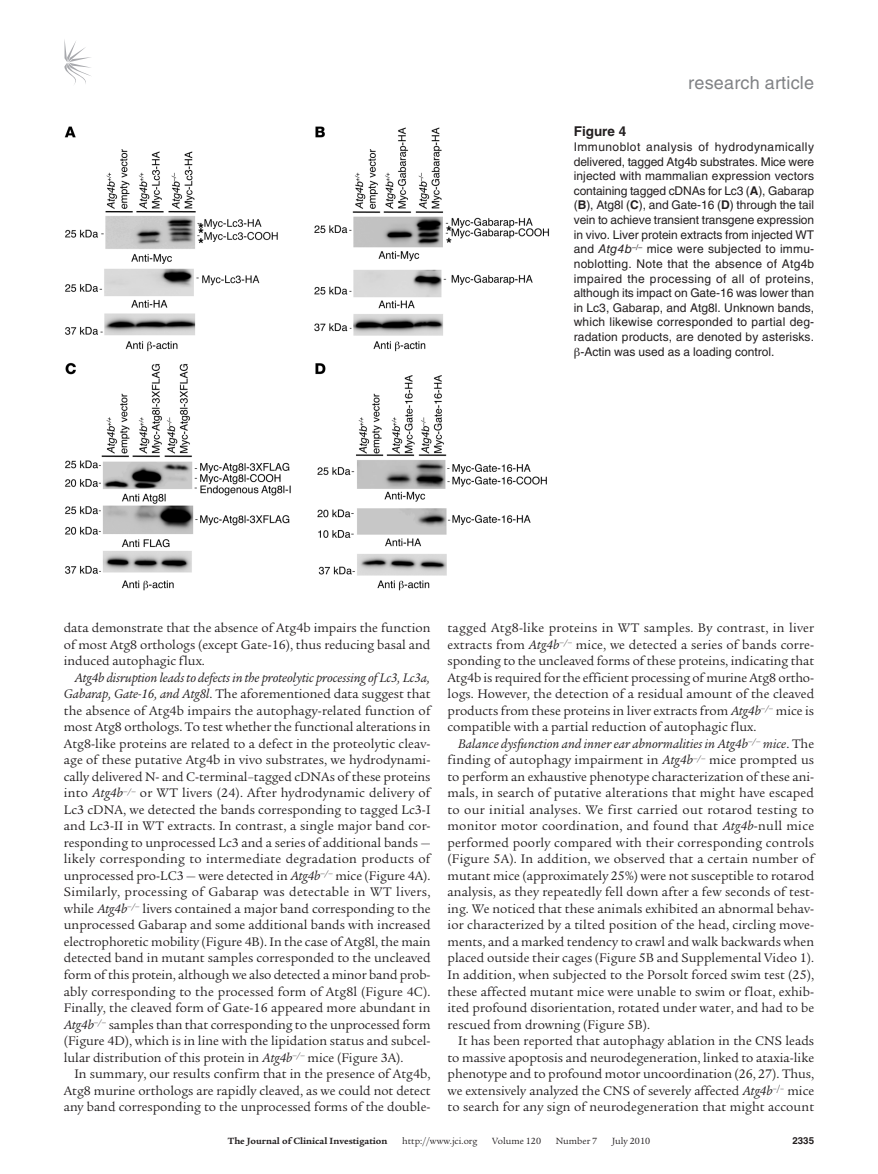
<style>
.page{position:relative;width:878px;height:1174px;background:#fff}
.page>*{position:absolute;margin:0;border:0;box-sizing:border-box;transform-origin:0 0}
.t1{font:18px "Helvetica LT Std";letter-spacing:.01em;color:#808285}
.t2{font:13.5px/16.5px "Legacy Serif Std";color:#231f20;text-align:justify}
.t3{font:700 13.5px "Helvetica LT Std";color:#231f20}
.t4{font:12px "Helvetica LT Std";color:#231f20}
.t5{font:12px "Helvetica LT Std";letter-spacing:.03em;color:#231f20}
.t6{font:12px "Helvetica LT Std";letter-spacing:.035em;color:#231f20}
.t7{font:12px "Helvetica LT Std";letter-spacing:.02em;color:#231f20}
.t8{font:9.75px "Legacy Serif Std";color:#231f20}
.t9{font:700 9.75px "Legacy Serif Std";color:#231f20}
.t10{font:700 9.75px "Helvetica LT Std";color:#231f20}
.s1{font-weight:700}
.s2{font-style:italic}
</style>
<div class="page">
<svg style="left:64px;top:39px;width:27px;height:45px"></svg>
<img style="left:64px;top:126px;width:485px;height:465px">
<h1 class="t1" style="left:688px;top:72px;width:127px">research article</h1>
<p class="t3" style="left:573px;top:123px;width:54px">Figure 4</p>
<p class="t6" style="left:573px;top:140px;width:242px">Immunoblot analysis of hydrodynamically</p>
<p class="t4" style="left:573px;top:154px;width:242px">delivered, tagged Atg4b substrates. Mice were</p>
<p class="t4" style="left:573px;top:169px;width:242px">injected with mammalian expression vectors</p>
<p class="t4" style="left:573px;top:184px;width:242px">containing tagged cDNAs for Lc3 (<span class="s1">A</span>), Gabarap</p>
<p class="t4" style="left:573px;top:198px;width:242px">(<span class="s1">B</span>), Atg8l (<span class="s1">C</span>), and Gate-16 (<span class="s1">D</span>) through the tail</p>
<p class="t4" style="left:573px;top:213px;width:242px">vein to achieve transient transgene expression</p>
<p class="t4" style="left:573px;top:227px;width:242px">in vivo. Liver protein extracts from injected WT</p>
<p class="t4" style="left:573px;top:242px;width:242px">and <span class="s2">Atg4b</span><sup>–/–</sup> mice were subjected to immu-</p>
<p class="t7" style="left:573px;top:257px;width:242px">noblotting. Note that the absence of Atg4b</p>
<p class="t5" style="left:573px;top:271px;width:242px">impaired the processing of all of proteins,</p>
<p class="t4" style="left:573px;top:286px;width:242px">although its impact on Gate-16 was lower than</p>
<p class="t4" style="left:573px;top:301px;width:242px">in Lc3, Gabarap, and Atg8l. Unknown bands,</p>
<p class="t4" style="left:573px;top:315px;width:242px">which likewise corresponded to partial deg-</p>
<p class="t4" style="left:573px;top:330px;width:242px">radation products, are denoted by asterisks.</p>
<p class="t4" style="left:580px;top:344px;width:195px">-Actin was used as a loading control.</p>
<p class="t2" style="left:64px;top:620px;width:368px">data demonstrate that the absence of Atg4b impairs the function of most Atg8 orthologs (except Gate-16), thus reducing basal and induced autophagic flux.</p>
<p class="t2" style="left:64px;top:669px;width:368px;text-indent:11px"><span class="s2">Atg4b disruption leads to defects in the proteolytic processing of Lc3, Lc3a, Gabarap, Gate-16, and Atg8l</span>. The aforementioned data suggest that the absence of Atg4b impairs the autophagy-related function of most Atg8 orthologs. To test whether the functional alterations in Atg8-like proteins are related to a defect in the proteolytic cleav&shy;age of these putative Atg4b in vivo substrates, we hydrodynami&shy;cally delivered N- and C-terminal–tagged cDNAs of these proteins into <span class="s2">Atg4b</span><sup>–/–</sup> or WT livers (24). After hydrodynamic delivery of Lc3 cDNA, we detected the bands corresponding to tagged Lc3-I and Lc3-II in WT extracts. In contrast, a single major band cor&shy;responding to unprocessed Lc3 and a series of additional bands — likely corresponding to intermediate degradation products of unprocessed pro-LC3 — were detected in <span class="s2">Atg4b</span><sup>–/–</sup> mice (Figure 4A).<br>Similarly, processing of Gabarap was detectable in WT livers, while <span class="s2">Atg4b</span><sup>–/–</sup> livers contained a major band corresponding to the unprocessed Gabarap and some additional bands with increased electrophoretic mobility (Figure 4B). In the case of Atg8l, the main detected band in mutant samples corresponded to the uncleaved form of this protein, although we also detected a minor band prob&shy;ably corresponding to the processed form of Atg8l (Figure 4C).<br>Finally, the cleaved form of Gate-16 appeared more abundant in <span class="s2">Atg4b</span><sup>–/–</sup> samples than that corresponding to the unprocessed form (Figure 4D), which is in line with the lipidation status and subcel&shy;lular distribution of this protein in <span class="s2">Atg4b</span><sup>–/–</sup> mice (Figure 3A).</p>
<p class="t2" style="left:64px;top:1065px;width:368px;text-indent:11px">In summary, our results confirm that in the presence of Atg4b, Atg8 murine orthologs are rapidly cleaved, as we could not detect any band corresponding to the unprocessed forms of the double-</p>
<p class="t2" style="left:447px;top:620px;width:368px">tagged Atg8-like proteins in WT samples. By contrast, in liver extracts from <span class="s2">Atg4b</span><sup>–/–</sup> mice, we detected a series of bands corre&shy;sponding to the uncleaved forms of these proteins, indicating that Atg4b is required for the efficient processing of murine Atg8 ortho&shy;logs. However, the detection of a residual amount of the cleaved products from these proteins in liver extracts from <span class="s2">Atg4b</span><sup>–/–</sup> mice is compatible with a partial reduction of autophagic flux.</p>
<p class="t2" style="left:447px;top:735px;width:368px;text-indent:11px"><span class="s2">Balance dysfunction and inner ear abnormalities in Atg4b</span><sup>–/–</sup> <span class="s2">mice</span>. The finding of autophagy impairment in <span class="s2">Atg4b</span><sup>–/–</sup> mice prompted us to perform an exhaustive phenotype characterization of these ani&shy;mals, in search of putative alterations that might have escaped to our initial analyses. We first carried out rotarod testing to monitor motor coordination, and found that <span class="s2">Atg4b</span>-null mice performed poorly compared with their corresponding controls (Figure 5A). In addition, we observed that a certain number of mutant mice (approximately 25%) were not susceptible to rotarod analysis, as they repeatedly fell down after a few seconds of test&shy;ing. We noticed that these animals exhibited an abnormal behav&shy;ior characterized by a tilted position of the head, circling move&shy;ments, and a marked tendency to crawl and walk backwards when placed outside their cages (Figure 5B and Supplemental Video 1).<br>In addition, when subjected to the Porsolt forced swim test (25), these affected mutant mice were unable to swim or float, exhib&shy;ited profound disorientation, rotated under water, and had to be rescued from drowning (Figure 5B).</p>
<p class="t2" style="left:447px;top:1032px;width:368px;text-indent:11px">It has been reported that autophagy ablation in the CNS leads to massive apoptosis and neurodegeneration, linked to ataxia-like phenotype and to profound motor uncoordination (26, 27). Thus, we extensively analyzed the CNS of severely affected <span class="s2">Atg4b</span><sup>–/–</sup> mice to search for any sign of neurodegeneration that might account</p>
<p class="t9" style="left:228px;top:1135px;width:161px">The Journal of Clinical Investigation</p>
<p class="t8" style="left:402px;top:1135px;width:77px">http://www.jci.org</p>
<p class="t8" style="left:492px;top:1135px;width:50px">Volume 120</p>
<p class="t8" style="left:556px;top:1135px;width:43px">Number 7</p>
<p class="t8" style="left:612px;top:1135px;width:40px">July 2010</p>
<p class="t10" style="left:792px;top:1134px;width:23px">2335</p>
</div>
